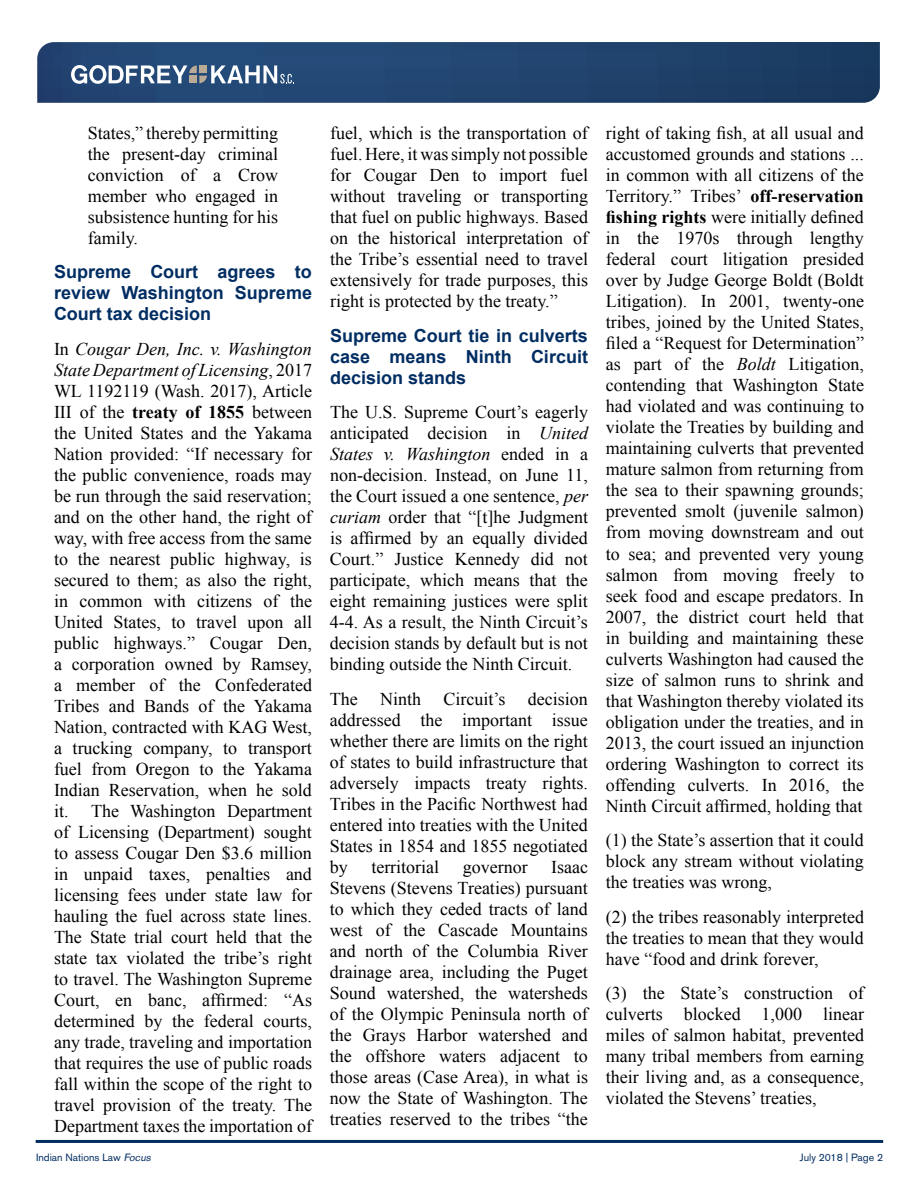
<style>
.page{position:relative;width:918px;height:1188px;background:#fff}
.page>*{position:absolute;margin:0;border:0;box-sizing:border-box;transform-origin:0 0}
.t1{font:18px/21px "Times New Roman";color:#000;text-align:justify}
.t2{font:700 18px/21px "Arial";color:#002d62;text-align:justify}
.t3{font:10.5px "Akzidenz Grotesk Std";color:#002d62}
.s1{font-style:italic}
.s2{font-weight:700}
</style>
<div class="page">
<svg style="left:37px;top:42px;width:843px;height:61px;background:#21446f"></svg>
<hr style="left:36px;top:1140px;width:847px;height:3px;background:#002d62">
<svg style="left:71px;top:65px;width:223px;height:19px"></svg>
<p class="t1" style="left:88px;top:122px;width:192px">States,” thereby permitting the present-day criminal conviction of a Crow member who engaged in subsistence hunting for his family.</p>
<p class="t2" style="left:54px;top:262px;width:260px">Supreme Court agrees to review Washington Supreme Court tax decision</p>
<p class="t1" style="left:54px;top:338px;width:260px">In <span class="s1">Cougar Den, Inc. v. Washington State Department of Licensing</span>, 2017<br>WL 1192119 (Wash. 2017), Article III of the <span class="s2">treaty of 1855</span> between the United States and the Yakama Nation provided: “If necessary for the public convenience, roads may be run through the said reservation; and on the other hand, the right of way, with free access from the same to the nearest public highway, is secured to them; as also the right, in common with citizens of the United States, to travel upon all public highways.” Cougar Den, a corporation owned by Ramsey, a member of the Confederated Tribes and Bands of the Yakama Nation, contracted with KAG West, a trucking company, to transport fuel from Oregon to the Yakama Indian Reservation, when he sold it. The Washington Department of Licensing (Department) sought to assess Cougar Den $3.6 million in unpaid taxes, penalties and licensing fees under state law for hauling the fuel across state lines.<br>The State trial court held that the state tax violated the tribe’s right to travel. The Washington Supreme Court, en banc, affirmed: “As determined by the federal courts, any trade, traveling and importation that requires the use of public roads fall within the scope of the right to travel provision of the treaty. The Department taxes the importation of</p>
<p class="t1" style="left:330px;top:122px;width:260px">fuel, which is the transportation of fuel. Here, it was simply not possible for Cougar Den to import fuel without traveling or transporting that fuel on public highways. Based on the historical interpretation of the Tribe’s essential need to travel extensively for trade purposes, this right is protected by the treaty.”</p>
<p class="t2" style="left:330px;top:325px;width:259px">Supreme Court tie in culverts case means Ninth Circuit decision stands</p>
<p class="t1" style="left:330px;top:401px;width:260px">The U.S. Supreme Court’s eagerly anticipated decision in <span class="s1">United States v. Washington</span> ended in a non-decision. Instead, on June 11, the Court issued a one sentence, <span class="s1">per curiam</span> order that “[t]he Judgment is affirmed by an equally divided Court.” Justice Kennedy did not participate, which means that the eight remaining justices were split 4-4. As a result, the Ninth Circuit’s decision stands by default but is not binding outside the Ninth Circuit.</p>
<p class="t1" style="left:330px;top:688px;width:260px">The Ninth Circuit’s decision addressed the important issue whether there are limits on the right of states to build infrastructure that adversely impacts treaty rights.<br>Tribes in the Pacific Northwest had entered into treaties with the United States in 1854 and 1855 negotiated by</p>
<p class="t1" style="left:371px;top:856px;width:69px">territorial</p>
<p class="t1" style="left:463px;top:856px;width:66px">governor</p>
<p class="t1" style="left:330px;top:856px;width:260px;text-indent:221px">Isaac Stevens (Stevens Treaties) pursuant to which they ceded tracts of land west of the Cascade Mountains and north of the Columbia River drainage area, including the Puget Sound watershed, the watersheds of the Olympic Peninsula north of the Grays Harbor watershed and the offshore waters adjacent to those areas (Case Area), in what is now the State of Washington. The treaties reserved to the tribes “the</p>
<p class="t1" style="left:606px;top:123px;width:260px">right of taking fish, at all usual and accustomed grounds and stations ... in common with all citizens of the Territory.” Tribes’ <span class="s2">off-reservation fishing rights</span> were initially defined in the 1970s through lengthy federal court litigation presided over by Judge George Boldt (Boldt Litigation). In 2001, twenty-one tribes, joined by the United States, filed a “Request for Determination” as part of the <span class="s1">Boldt</span> Litigation, contending that Washington State had violated and was continuing to violate the Treaties by building and maintaining culverts that prevented mature salmon from returning from the sea to their spawning grounds; prevented smolt (juvenile salmon) from moving downstream and out to sea; and prevented very young salmon from moving freely to seek food and escape predators. In 2007, the district court held that in building and maintaining these culverts Washington had caused the size of salmon runs to shrink and that Washington thereby violated its obligation under the treaties, and in 2013, the court issued an injunction ordering Washington to correct its offending culverts. In 2016, the Ninth Circuit affirmed, holding that</p>
<p class="t1" style="left:606px;top:829px;width:259px">(1) the State’s assertion that it could block any stream without violating the treaties was wrong,</p>
<p class="t1" style="left:606px;top:906px;width:260px">(2) the tribes reasonably interpreted the treaties to mean that they would have “food and drink forever,</p>
<p class="t1" style="left:606px;top:982px;width:260px">(3) the State’s construction of culverts blocked 1,000 linear miles of salmon habitat, prevented many tribal members from earning their living and, as a consequence, violated the Stevens’ treaties,</p>
<p class="t3" style="left:36px;top:1151px;width:119px">Indian Nations Law <span class="s1">Focus</span></p>
<p class="t3" style="left:800px;top:1151px;width:85px">July 2018 | Page 2</p>
</div>
